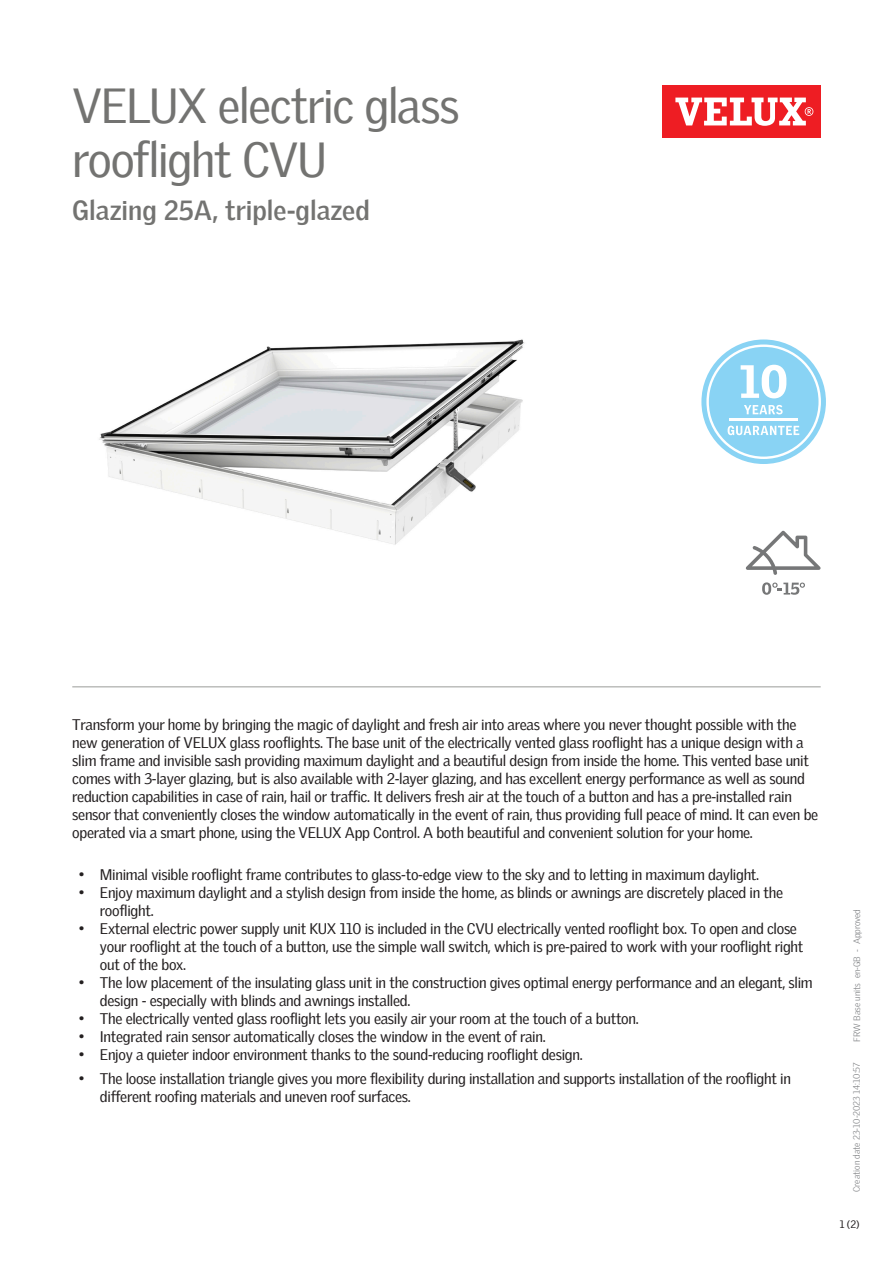
<style>
.page{position:relative;width:893px;height:1263px;background:#fff}
.page>*{position:absolute;margin:0;border:0;box-sizing:border-box;transform-origin:0 0}
.Headline{font:48px/54px "Velux Gothic";letter-spacing:-.03em;color:#737371}
.t1{font:700 27px "Velux Gothic";color:#737371}
.Body_Regular{font:15px/18px "Velux Gothic";letter-spacing:-.02em;color:#231f20}
.t2{font:10.5px "Velux Gothic";color:#231f20}
.t3{font:300 9px "Velux Gothic";color:#7c7e81}
</style>
<div class="page">
<div style="left:662px;top:85px;width:159px;height:53px;background:#ee1d23"></div>
<svg style="left:675px;top:98px;width:138px;height:28px"></svg>
<hr style="left:72px;top:686px;width:749px;height:1px;background:#bcbdbb">
<svg style="left:746px;top:530px;width:75px;height:45px"></svg>
<svg style="left:762px;top:582px;width:43px;height:13px"></svg>
<img style="left:99px;top:339px;width:426px;height:206px">
<svg style="left:701px;top:339px;width:125px;height:125px"></svg>
<p class="Headline" style="left:72px;top:74px;width:389px">VELUX electric glass rooflight CVU</p>
<p class="t1" style="left:72px;top:190px;width:299px">Glazing 25A, triple-glazed</p>
<p class="Body_Regular" style="left:72px;top:714px;width:747px">Transform your home by bringing the magic of daylight and fresh air into areas where you never thought possible with the new generation of VELUX glass rooflights. The base unit of the electrically vented glass rooflight has a unique design with a slim frame and invisible sash providing maximum daylight and a beautiful design from inside the home. This vented base unit comes with 3-layer glazing, but is also available with 2-layer glazing, and has excellent energy performance as well as sound reduction capabilities in case of rain, hail or traffic. It delivers fresh air at the touch of a button and has a pre-installed rain sensor that conveniently closes the window automatically in the event of rain, thus providing full peace of mind. It can even be operated via a smart phone, using the VELUX App Control. A both beautiful and convenient solution for your home.</p>
<p class="Body_Regular" style="left:79px;top:864px;width:682px">• Minimal visible rooflight frame contributes to glass-to-edge view to the sky and to letting in maximum daylight.</p>
<p class="Body_Regular" style="left:100px;top:882px;width:685px;text-indent:-21px">• Enjoy maximum daylight and a stylish design from inside the home, as blinds or awnings are discretely placed in the rooflight.</p>
<p class="Body_Regular" style="left:100px;top:918px;width:705px;text-indent:-21px">• External electric power supply unit KUX 110 is included in the CVU electrically vented rooflight box. To open and close your rooflight at the touch of a button, use the simple wall switch, which is pre-paired to work with your rooflight right out of the box.</p>
<p class="Body_Regular" style="left:100px;top:972px;width:714px;text-indent:-21px">• The low placement of the insulating glass unit in the construction gives optimal energy performance and an elegant, slim design - especially with blinds and awnings installed.</p>
<p class="Body_Regular" style="left:79px;top:1008px;width:562px">• The electrically vented glass rooflight lets you easily air your room at the touch of a button.</p>
<p class="Body_Regular" style="left:79px;top:1026px;width:469px">• Integrated rain sensor automatically closes the window in the event of rain.</p>
<p class="Body_Regular" style="left:79px;top:1044px;width:505px">• Enjoy a quieter indoor environment thanks to the sound-reducing rooflight design.</p>
<p class="Body_Regular" style="left:100px;top:1068px;width:692px;text-indent:-21px">• The loose installation triangle gives you more flexibility during installation and supports installation of the rooflight in different roofing materials and uneven roof surfaces.</p>
<p class="t3" style="left:850px;top:1042px;width:134px;rotate:-90deg">FRW Base units en-GB - Approved</p>
<p class="t3" style="left:850px;top:1192px;width:131px;rotate:-90deg">Creation date 23-10-2023 14:10:57</p>
<p class="t2" style="left:840px;top:1216px;width:21px">1 (2)</p>
</div>
